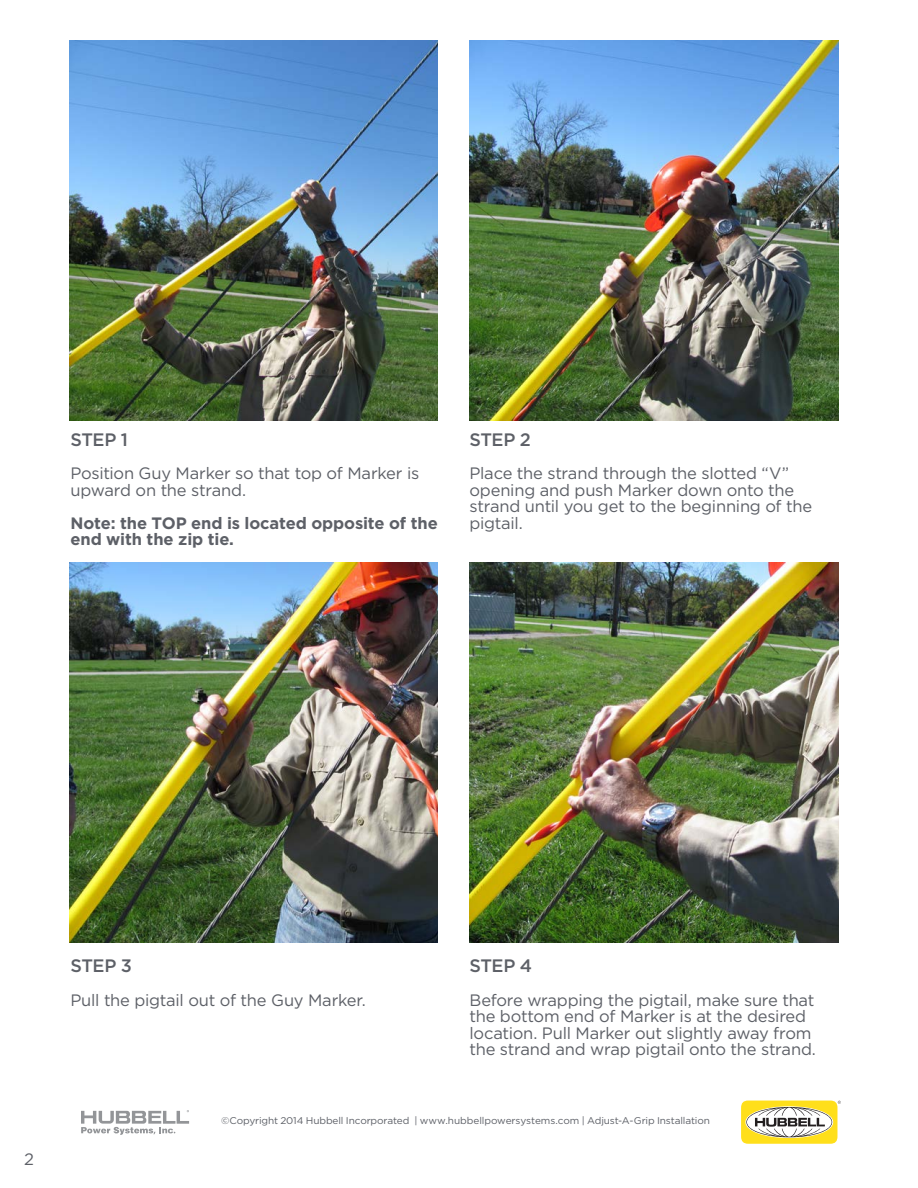
<style>
.page{position:relative;width:918px;height:1188px;background:#fff}
.page>*{position:absolute;margin:0;border:0;box-sizing:border-box;transform-origin:0 0}
.t1{font:500 18px "Gotham";letter-spacing:-.025em;color:#5d6067}
.t2{font:16.5px/16.5px "Gotham";letter-spacing:-.015em;color:#5d6067}
.t3{font:700 16.5px/16.5px "Gotham";letter-spacing:-.01em;color:#5d6067}
.t4{font:9.75px "Gotham";letter-spacing:-.01em;color:#5d6067}
</style>
<div class="page">
<div style="left:741px;top:1101px;width:96px;height:43px;background:#ffdf1b;border-radius:7px"></div>
<svg style="left:746px;top:1107px;width:86px;height:30px;background:#cbc5a5"></svg>
<svg style="left:81px;top:1110px;width:108px;height:25px"></svg>
<img style="left:69px;top:41px;width:369px;height:380px">
<img style="left:69px;top:562px;width:369px;height:381px">
<img style="left:469px;top:41px;width:369px;height:380px">
<img style="left:469px;top:562px;width:369px;height:381px">
<p class="t1" style="left:70px;top:429px;width:59px">STEP 1</p>
<p class="t2" style="left:70px;top:465px;width:350px">Position Guy Marker so that top of Marker is upward on the strand.</p>
<p class="t3" style="left:70px;top:514px;width:369px">Note: the TOP end is located opposite of the end with the zip tie.</p>
<p class="t1" style="left:470px;top:429px;width:63px">STEP 2</p>
<p class="t2" style="left:470px;top:465px;width:344px">Place the strand through the slotted “V” opening and push Marker down onto the strand until you get to the beginning of the pigtail.</p>
<p class="t2" style="left:24px;top:1151px;width:11px">2</p>
<p class="t1" style="left:70px;top:955px;width:63px">STEP 3</p>
<p class="t2" style="left:70px;top:991px;width:297px">Pull the pigtail out of the Guy Marker.</p>
<p class="t1" style="left:470px;top:955px;width:64px">STEP 4</p>
<p class="t2" style="left:470px;top:991px;width:348px">Before wrapping the pigtail, make sure that the bottom end of Marker is at the desired location. Pull Marker out slightly away from the strand and wrap pigtail onto the strand.</p>
<p class="t4" style="left:221px;top:1115px;width:490px">©Copyright 2014 Hubbell Incorporated | www.hubbellpowersystems.com | Adjust-A-Grip Installation</p>
</div>
